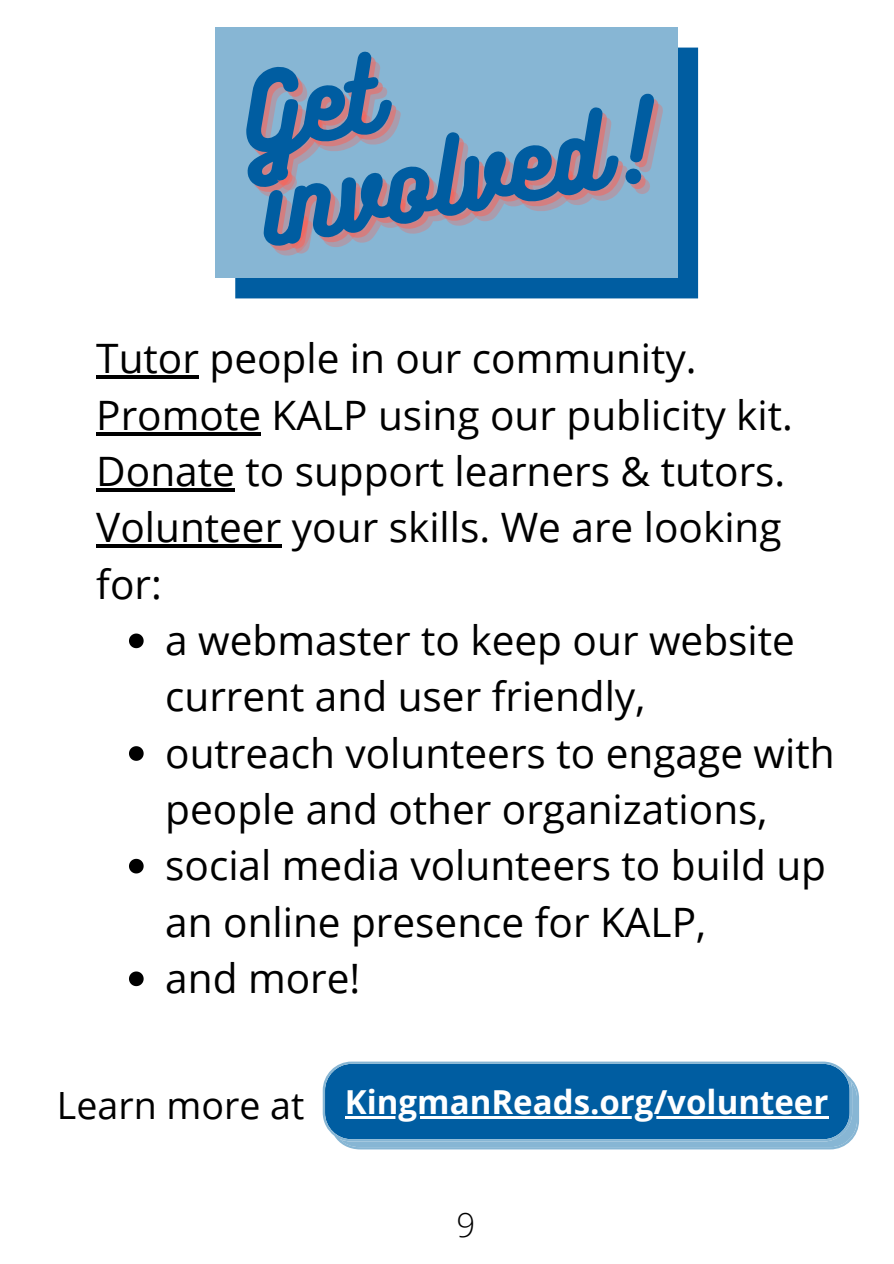
<style>
.page{position:relative;width:894px;height:1264px;background:#fff}
.page>*{position:absolute;margin:0;border:0;box-sizing:border-box;transform-origin:0 0}
.t1{font:94.65px/83.6px "Bukhari Script";color:#005da1}
.t2{font:40.5px/56.2px "Open Sans";color:#000}
.t3{font:37.5px "Open Sans";color:#000}
.t4{font:700 33px "Open Sans";color:#fff}
.t5{font:300 33px "Open Sans";color:#000}
.s1{color:rgb(253 97 85/.3)}
</style>
<div class="page">
<div style="left:235px;top:48px;width:463px;height:250px;background:#005da1"></div>
<div style="left:214px;top:27px;width:463px;height:251px;background:#87b6d4"></div>
<svg style="left:322px;top:1061px;width:536px;height:88px;background:#1f71ac"></svg>
<svg style="left:129px;top:633px;width:15px;height:15px"></svg>
<svg style="left:129px;top:746px;width:15px;height:14px"></svg>
<svg style="left:129px;top:858px;width:15px;height:15px"></svg>
<svg style="left:129px;top:971px;width:15px;height:15px"></svg>
<hr style="left:96px;top:375px;width:103px;height:4px;background:#000">
<hr style="left:96px;top:432px;width:165px;height:3px;background:#000">
<hr style="left:96px;top:488px;width:139px;height:3px;background:#000">
<hr style="left:96px;top:544px;width:185px;height:4px;background:#000">
<hr style="left:345px;top:1116px;width:483px;height:2px;background:#fff">
<p class="t1" style="left:238px;top:81px;width:397px;rotate:-10deg"><span class="s1">Get </span>involved!</p>
<p class="t2" style="left:96px;top:329px;width:601px">Tutor people in our community.</p>
<p class="t2" style="left:96px;top:386px;width:697px">Promote KALP using our publicity kit.</p>
<p class="t2" style="left:96px;top:442px;width:690px">Donate to support learners &amp; tutors.</p>
<p class="t2" style="left:96px;top:498px;width:686px">Volunteer your skills. We are looking for:</p>
<p class="t2" style="left:165px;top:611px;width:631px">a webmaster to keep our website current and user friendly,</p>
<p class="t2" style="left:165px;top:723px;width:670px">outreach volunteers to engage with people and other organizations,</p>
<p class="t2" style="left:165px;top:836px;width:662px">social media volunteers to build up an online presence for KALP,</p>
<p class="t2" style="left:165px;top:949px;width:196px">and more!</p>
<p class="t3" style="left:57px;top:1079px;width:249px">Learn more at</p>
<p class="t4" style="left:345px;top:1078px;width:485px">KingmanReads.org/volunteer</p>
<p class="t5" style="left:456px;top:1201px;width:20px">9</p>
</div>
